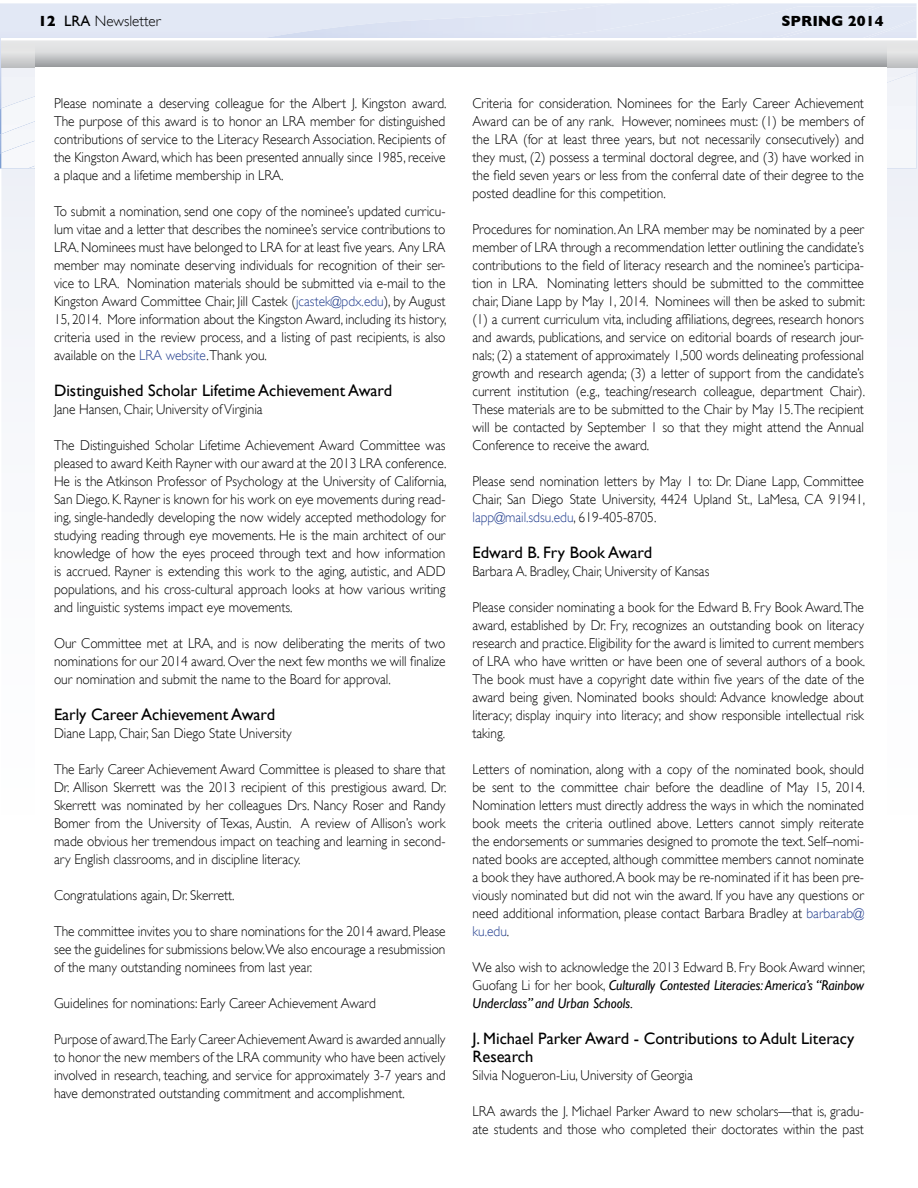
<style>
.page{position:relative;width:918px;height:1188px;background:#fff}
.page>*{position:absolute;margin:0;border:0;box-sizing:border-box;transform-origin:0 0}
.t1{font:16.5px/18px "Gill Sans";color:#000}
.t2{font:300 15px "Gill Sans";color:#000}
.t3{font:700 15px "Gill Sans";color:#000}
.t4{font:300 14.25px/18px "Gill Sans";color:#000;text-align:justify;scale:.94 1}
.s1{font-weight:700}
.s2{font-weight:400}
.s3{color:#25408f}
.s4{font-weight:400;font-style:italic}
</style>
<div class="page">
<div style="left:1px;top:67px;width:917px;height:303px;background:#f1f3f9"></div>
<div style="left:887px;top:67px;width:30px;height:102px;background:#f3f5fa"></div>
<img style="left:876px;top:6px;width:41px;height:14px">
<div style="left:1px;top:67px;width:34px;height:67px;background:#f1f3f8"></div>
<div style="left:771px;top:20px;width:146px;height:18px;background:#e2e8f5"></div>
<svg style="left:1px;top:40px;width:916px;height:27px;background:#dadadb"></svg>
<svg style="left:35px;top:40px;width:852px;height:27px;background:#cbccce"></svg>
<div style="left:35px;top:67px;width:852px;height:747px;background:#fff"></div>
<p class="t2" style="left:38px;top:13px;width:124px"><span class="s1">12</span> <span class="s2">LRA</span> Newsletter</p>
<p class="t3" style="left:781px;top:12px;width:104px">SPRING 2014</p>
<p class="t4" style="left:54px;top:94px;width:419px">Please nominate a deserving colleague for the Albert J. Kingston award.<br>The purpose of this award is to honor an LRA member for distinguished contributions of service to the Literacy Research Association. Recipients of the Kingston Award, which has been presented annually since 1985, receive a plaque and a lifetime membership in LRA.</p>
<p class="t4" style="left:54px;top:202px;width:419px">To submit a nomination, send one copy of the nominee’s updated curricu&shy;lum vitae and a letter that describes the nominee’s service contributions to LRA. Nominees must have belonged to LRA for at least five years. Any LRA member may nominate deserving individuals for recognition of their ser&shy;vice to LRA. Nomination materials should be submitted via e-mail to the Kingston Award Committee Chair, Jill Castek (<span class="s3">jcastek@pdx.edu</span>), by August 15, 2014. More information about the Kingston Award, including its history, criteria used in the review process, and a listing of past recipients, is also available on the <span class="s3">LRA website</span>.Thank you.</p>
<p class="t1" style="left:54px;top:381px;width:340px">Distinguished Scholar Lifetime Achievement Award</p>
<p class="t4" style="left:54px;top:400px;width:223px">Jane Hansen, Chair, University of Virginia</p>
<p class="t4" style="left:54px;top:436px;width:419px">The Distinguished Scholar Lifetime Achievement Award Committee was pleased to award Keith Rayner with our award at the 2013 LRA conference.<br>He is the Atkinson Professor of Psychology at the University of California, San Diego. K. Rayner is known for his work on eye movements during read&shy;ing, single-handedly developing the now widely accepted methodology for studying reading through eye movements. He is the main architect of our knowledge of how the eyes proceed through text and how information is accrued. Rayner is extending this work to the aging, autistic, and ADD populations, and his cross-cultural approach looks at how various writing and linguistic systems impact eye movements.</p>
<p class="t4" style="left:54px;top:634px;width:418px">Our Committee met at LRA, and is now deliberating the merits of two nominations for our 2014 award. Over the next few months we will finalize our nomination and submit the name to the Board for approval.</p>
<p class="t1" style="left:54px;top:705px;width:223px">Early Career Achievement Award</p>
<p class="t4" style="left:54px;top:724px;width:254px">Diane Lapp, Chair, San Diego State University</p>
<p class="t4" style="left:54px;top:760px;width:419px">The Early Career Achievement Award Committee is pleased to share that Dr. Allison Skerrett was the 2013 recipient of this prestigious award. Dr.<br>Skerrett was nominated by her colleagues Drs. Nancy Roser and Randy Bomer from the University of Texas, Austin. A review of Allison’s work made obvious her tremendous impact on teaching and learning in second&shy;ary English classrooms, and in discipline literacy.</p>
<p class="t4" style="left:54px;top:886px;width:194px">Congratulations again, Dr. Skerrett.</p>
<p class="t4" style="left:54px;top:922px;width:418px">The committee invites you to share nominations for the 2014 award. Please see the guidelines for submissions below.We also encourage a resubmission of the many outstanding nominees from last year.</p>
<p class="t4" style="left:54px;top:994px;width:344px">Guidelines for nominations: Early Career Achievement Award</p>
<p class="t4" style="left:54px;top:1030px;width:418px">Purpose of award.The Early Career Achievement Award is awarded annually to honor the new members of the LRA community who have been actively involved in research, teaching, and service for approximately 3-7 years and have demonstrated outstanding commitment and accomplishment.</p>
<p class="t4" style="left:472px;top:94px;width:418px">Criteria for consideration. Nominees for the Early Career Achievement Award can be of any rank. However, nominees must: (1) be members of the LRA (for at least three years, but not necessarily consecutively) and they must, (2) possess a terminal doctoral degree, and (3) have worked in the field seven years or less from the conferral date of their degree to the posted deadline for this competition.</p>
<p class="t4" style="left:472px;top:220px;width:419px">Procedures for nomination. An LRA member may be nominated by a peer member of LRA through a recommendation letter outlining the candidate’s contributions to the field of literacy research and the nominee’s participa&shy;tion in LRA. Nominating letters should be submitted to the committee chair, Diane Lapp by May 1, 2014. Nominees will then be asked to submit: (1) a current curriculum vita, including affiliations, degrees, research honors and awards, publications, and service on editorial boards of research jour&shy;nals; (2) a statement of approximately 1,500 words delineating professional growth and research agenda; (3) a letter of support from the candidate’s current institution (e.g., teaching/research colleague, department Chair).<br>These materials are to be submitted to the Chair by May 15. The recipient will be contacted by September 1 so that they might attend the Annual Conference to receive the award.</p>
<p class="t4" style="left:472px;top:472px;width:419px">Please send nomination letters by May 1 to: Dr. Diane Lapp, Committee Chair, San Diego State University, 4424 Upland St., LaMesa, CA 91941, <span class="s3">lapp@mail.sdsu.edu</span>, 619-405-8705.</p>
<p class="t1" style="left:472px;top:543px;width:181px">Edward B. Fry Book Award</p>
<p class="t4" style="left:472px;top:562px;width:254px">Barbara A. Bradley, Chair, University of Kansas</p>
<p class="t4" style="left:472px;top:598px;width:419px">Please consider nominating a book for the Edward B. Fry Book Award.The award, established by Dr. Fry, recognizes an outstanding book on literacy research and practice. Eligibility for the award is limited to current members of LRA who have written or have been one of several authors of a book.<br>The book must have a copyright date within five years of the date of the award being given. Nominated books should: Advance knowledge about literacy; display inquiry into literacy; and show responsible intellectual risk taking.</p>
<p class="t4" style="left:472px;top:760px;width:419px">Letters of nomination, along with a copy of the nominated book, should be sent to the committee chair before the deadline of May 15, 2014.<br>Nomination letters must directly address the ways in which the nominated book meets the criteria outlined above. Letters cannot simply reiterate the endorsements or summaries designed to promote the text. Self–nomi&shy;nated books are accepted, although committee members cannot nominate a book they have authored. A book may be re-nominated if it has been pre&shy;viously nominated but did not win the award. If you have any questions or need additional information, please contact Barbara Bradley at <span class="s3">barbarab@ ku.edu</span>.</p>
<p class="t4" style="left:472px;top:958px;width:419px">We also wish to acknowledge the 2013 Edward B. Fry Book Award winner, Guofang Li for her book, <span class="s4">Culturally Contested Literacies: America’s “Rainbow Underclass” and Urban Schools.</span></p>
<p class="t1" style="left:472px;top:1029px;width:383px">J. Michael Parker Award - Contributions to Adult Literacy<br>Research</p>
<p class="t4" style="left:472px;top:1066px;width:236px">Silvia Nogueron-Liu, University of Georgia</p>
<p class="t4" style="left:472px;top:1102px;width:418px">LRA awards the J. Michael Parker Award to new scholars—that is, gradu&shy;ate students and those who completed their doctorates within the past</p>
</div>
